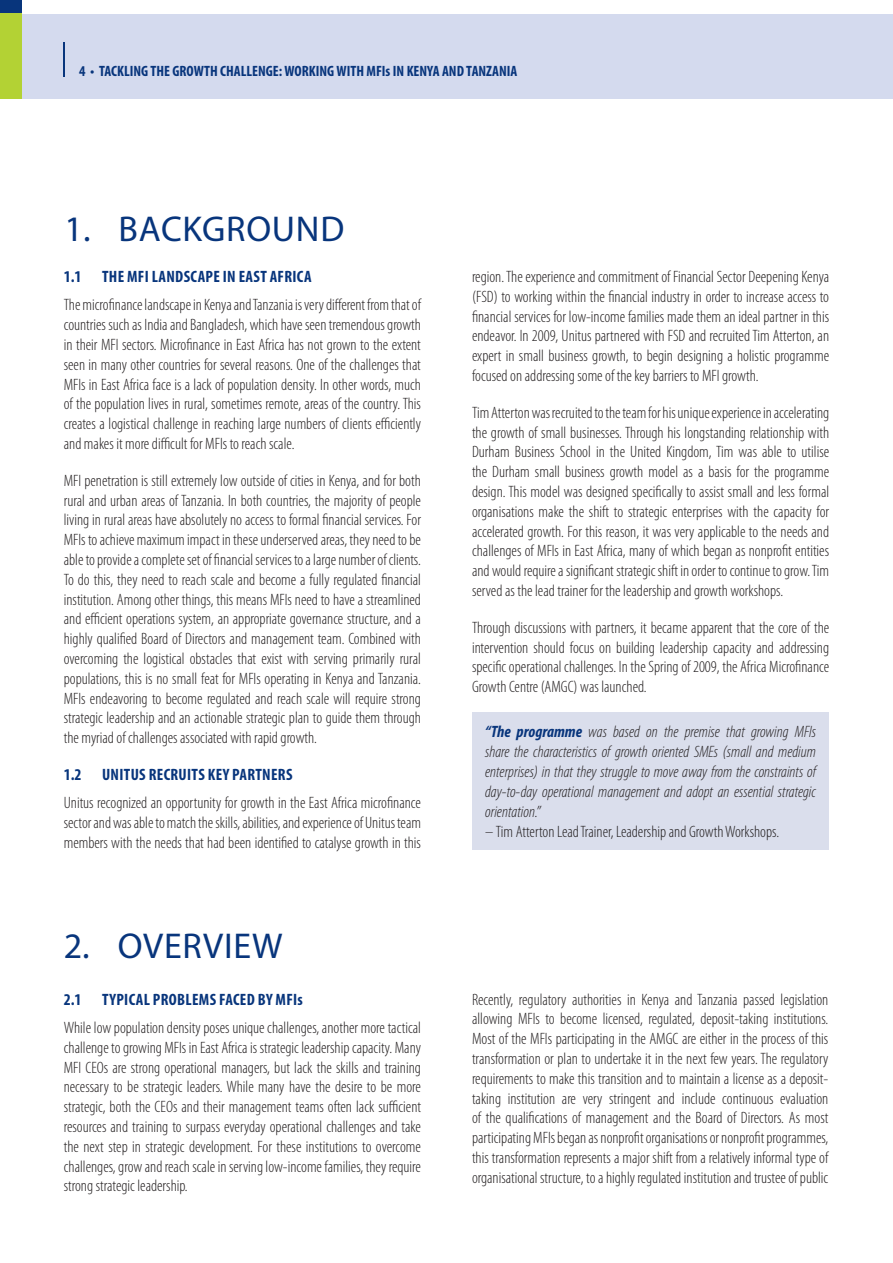
<style>
.page{position:relative;width:893px;height:1263px;background:#fff}
.page>*{position:absolute;margin:0;border:0;box-sizing:border-box;transform-origin:0 0}
.t1{font:36px "Myriad Pro";letter-spacing:.02em;color:#08357c}
.FSD_Body_Text{font:300 condensed 16.5px/19.8px "Myriad Pro";color:#231f20;text-align:justify}
.FSD_Body_Text-2{font:italic 300 condensed 16.5px/19.8px "Myriad Pro";color:#231f20;text-align:justify}
.FSD_Numerical_sub-he{font:700 condensed 16.5px "Myriad Pro";letter-spacing:.02em;color:#08357c}
.t2{font:700 condensed 15px "Myriad Pro";color:#08357c}
.s1{font-weight:700;color:#08357c}
.s2{font-style:italic}
</style>
<div class="page">
<div style="left:0;top:0;width:21px;height:16px;background:#08357c"></div>
<div style="left:0;top:14px;width:893px;height:85px;background:#d4daee"></div>
<div style="left:0;top:13px;width:21px;height:85px;background:#b3d234"></div>
<hr style="left:63px;top:43px;width:2px;height:33px;background:#08357c">
<div style="left:472px;top:712px;width:357px;height:138px;background:#dadeec"></div>
<p class="t2" style="left:79px;top:63px;width:440px">4 • TACKLING THE GROWTH CHALLENGE: WORKING WITH MFIS IN KENYA AND TANZANIA</p>
<p class="t1" style="left:65px;top:207px;width:281px">1. BACKGROUND</p>
<p class="FSD_Numerical_sub-he" style="left:64px;top:267px;width:104px">1.1 THE MFI LANDSCAPE</p>
<p class="FSD_Numerical_sub-he" style="left:223px;top:267px;width:63px">IN EAST AFRICA</p>
<p class="FSD_Body_Text" style="left:64px;top:295px;width:359px">The microfinance landscape in Kenya and Tanzania is very different from that of countries such as India and Bangladesh, which have seen tremendous growth in their MFI sectors. Microfinance in East Africa has not grown to the extent seen in many other countries for several reasons. One of the challenges that MFIs in East Africa face is a lack of population density. In other words, much of the population lives in rural, sometimes remote, areas of the country. This creates a logistical challenge in reaching large numbers of clients efficiently and makes it more difficult for MFIs to reach scale.</p>
<p class="FSD_Body_Text" style="left:64px;top:471px;width:359px">MFI penetration is still extremely low outside of cities in Kenya, and for both rural and urban areas of Tanzania. In both countries, the majority of people living in rural areas have absolutely no access to formal financial services. For MFIs to achieve maximum impact in these underserved areas, they need to be able to provide a complete set of financial services to a large number of clients.<br>To do this, they need to reach scale and become a fully regulated financial institution. Among other things, this means MFIs need to have a streamlined and efficient operations system, an appropriate governance structure, and a highly qualified Board of Directors and management team. Combined with overcoming the logistical obstacles that exist with serving primarily rural populations, this is no small feat for MFIs operating in Kenya and Tanzania.<br>MFIs endeavoring to become regulated and reach scale will require strong strategic leadership and an actionable strategic plan to guide them through the myriad of challenges associated with rapid growth.</p>
<p class="FSD_Numerical_sub-he" style="left:64px;top:765px;width:55px">1.2 UNITUS</p>
<p class="FSD_Numerical_sub-he" style="left:149px;top:765px;width:16px">RECRUITS</p>
<p class="FSD_Numerical_sub-he" style="left:208px;top:765px;width:41px">KEY PARTNERS</p>
<p class="FSD_Body_Text" style="left:64px;top:793px;width:359px">Unitus recognized an opportunity for growth in the East Africa microfinance sector and was able to match the skills, abilities, and experience of Unitus team members with the needs that had been identified to catalyse growth in this</p>
<p class="t1" style="left:64px;top:923px;width:220px">2. OVERVIEW</p>
<p class="FSD_Numerical_sub-he" style="left:64px;top:990px;width:54px">2.1 TYPICAL</p>
<p class="FSD_Numerical_sub-he" style="left:153px;top:990px;width:17px">PROBLEMS</p>
<p class="FSD_Numerical_sub-he" style="left:219px;top:990px;width:15px">FACED</p>
<p class="FSD_Numerical_sub-he" style="left:258px;top:990px;width:47px">BY MFIS</p>
<p class="FSD_Body_Text" style="left:64px;top:1018px;width:359px">While low population density poses unique challenges, another more tactical challenge to growing MFIs in East Africa is strategic leadership capacity. Many MFI CEOs are strong operational managers, but lack the skills and training necessary to be strategic leaders. While many have the desire to be more strategic, both the CEOs and their management teams often lack sufficient resources and training to surpass everyday operational challenges and take the next step in strategic development. For these institutions to overcome challenges, grow and reach scale in serving low-income families, they require strong strategic leadership.</p>
<p class="FSD_Body_Text" style="left:472px;top:267px;width:359px">region. The experience and commitment of Financial Sector Deepening Kenya (FSD) to working within the financial industry in order to increase access to financial services for low-income families made them an ideal partner in this endeavor. In 2009, Unitus partnered with FSD and recruited Tim Atterton, an expert in small business growth, to begin designing a holistic programme focused on addressing some of the key barriers to MFI growth.</p>
<p class="FSD_Body_Text" style="left:472px;top:403px;width:359px">Tim Atterton was recruited to the team for his unique experience in accelerating the growth of small businesses. Through his longstanding relationship with Durham Business School in the United Kingdom, Tim was able to utilise the Durham small business growth model as a basis for the programme design. This model was designed specifically to assist small and less formal organisations make the shift to strategic enterprises with the capacity for accelerated growth. For this reason, it was very applicable to the needs and challenges of MFIs in East Africa, many of which began as nonprofit entities and would require a significant strategic shift in order to continue to grow. Tim served as the lead trainer for the leadership and growth workshops.</p>
<p class="FSD_Body_Text" style="left:472px;top:618px;width:359px">Through discussions with partners, it became apparent that the core of the intervention should focus on building leadership capacity and addressing specific operational challenges. In the Spring of 2009, the Africa Microfinance Growth Centre (AMGC) was launched.</p>
<p class="FSD_Body_Text-2" style="left:485px;top:722px;width:332px"><span class="s1">“The programme</span> was based on the premise that growing MFIs share the characteristics of growth oriented SMEs (small and medium enterprises) in that they struggle to move away from the constraints of day-to-day operational management and adopt an essential strategic orientation.”</p>
<p class="FSD_Body_Text" style="left:485px;top:821px;width:296px"><span class="s2">–</span> Tim Atterton Lead Trainer, Leadership and Growth Workshops.</p>
<p class="FSD_Body_Text" style="left:472px;top:990px;width:358px">Recently, regulatory authorities in Kenya and Tanzania passed legislation allowing MFIs to become licensed, regulated, deposit-taking institutions.<br>Most of the MFIs participating in the AMGC are either in the process of this transformation or plan to undertake it in the next few years. The regulatory requirements to make this transition and to maintain a license as a deposit&shy;taking institution are very stringent and include continuous evaluation of the qualifications of management and the Board of Directors. As most participating MFIs began as nonprofit organisations or nonprofit programmes, this transformation represents a major shift from a relatively informal type of organisational structure, to a highly regulated institution and trustee of public</p>
</div>
